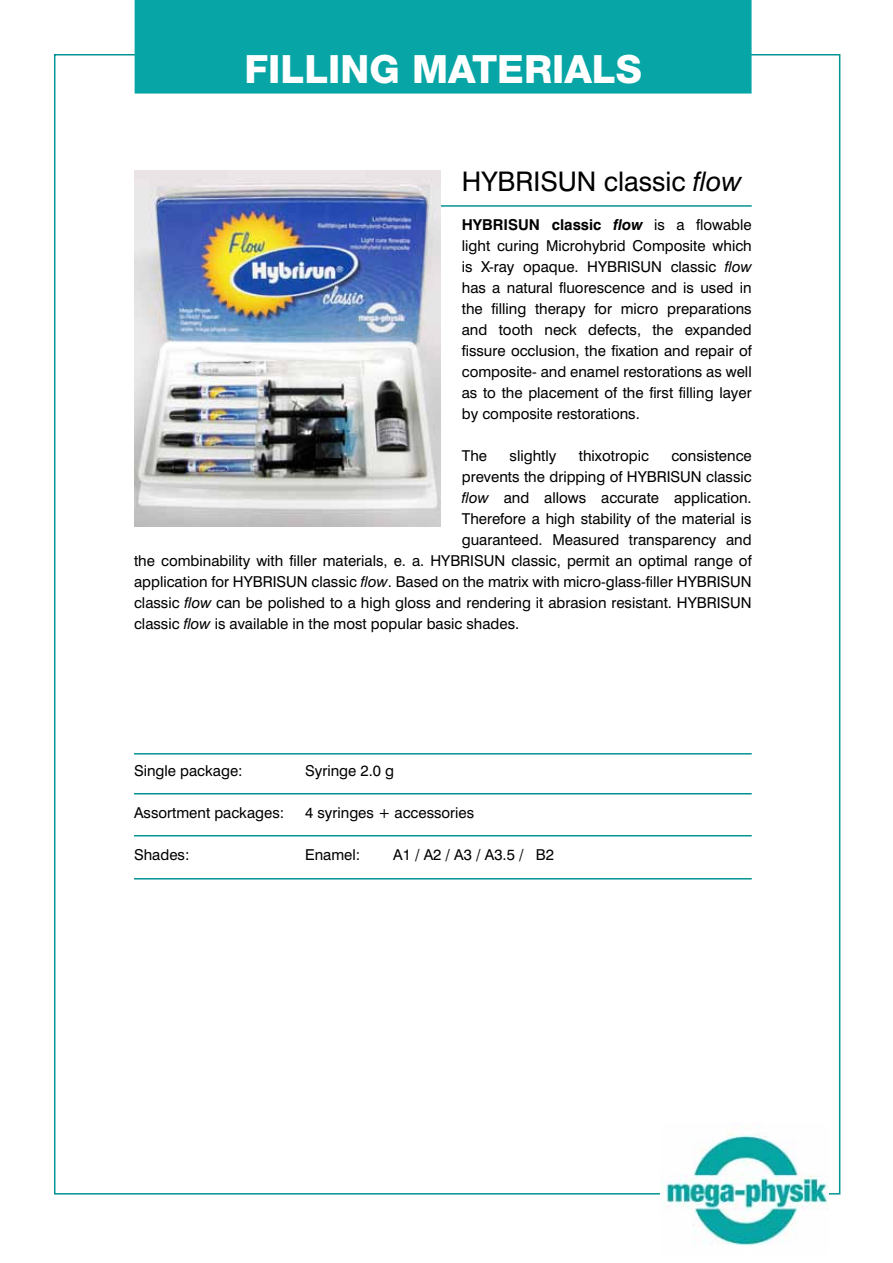
<style>
.page{position:relative;width:893px;height:1263px;background:#fff}
.page>*{position:absolute;margin:0;border:0;box-sizing:border-box;transform-origin:0 0}
.t1{font:800 39px "Helvetica Neue";color:#fff}
.t2{font:27px "Swiss 721 BT";color:#000}
.t3{font:15px/21px "Swiss 721 BT";color:#000;text-align:justify}
.s1{font-style:italic}
.s2{font-weight:700}
.s3{font-weight:700;font-style:italic}
</style>
<div class="page">
<div style="left:135px;top:0;width:617px;height:94px;background:#07a5a5"></div>
<img style="left:660px;top:1126px;width:168px;height:120px">
<hr style="left:134px;top:205px;width:618px;height:2px;background:#009492">
<hr style="left:134px;top:753px;width:618px;height:1px;background:#009492">
<img style="left:134px;top:170px;width:307px;height:357px">
<hr style="left:134px;top:793px;width:618px;height:1px;background:#009492">
<hr style="left:134px;top:835px;width:618px;height:1px;background:#009492">
<hr style="left:134px;top:878px;width:618px;height:1px;background:#009492">
<h1 class="t1" style="left:244px;top:46px;width:399px">FILLING MATERIALS</h1>
<h2 class="t2" style="left:462px;top:165px;width:281px">HYBRISUN classic <span class="s1">flow</span></h2>
<p class="t3" style="left:462px;top:214px;width:291px"><span class="s2">HYBRISUN classic</span> <span class="s3">flow</span> is a flowable light curing Microhybrid Composite which is X-ray opaque. HYBRISUN classic <span class="s1">flow </span>has a natural fluorescence and is used in the filling therapy for micro preparations and tooth neck defects, the expanded fissure occlusion, the fixation and repair of composite- and enamel restorations as well as to the placement of the first filling layer by composite restorations.</p>
<p class="t3" style="left:462px;top:445px;width:27px">The</p>
<p class="t3" style="left:510px;top:445px;width:48px">slightly</p>
<p class="t3" style="left:579px;top:445px;width:72px">thixotropic</p>
<p class="t3" style="left:671px;top:445px;width:82px">consistence</p>
<p class="t3" style="left:462px;top:466px;width:291px">prevents the dripping of HYBRISUN classic</p>
<p class="t3" style="left:462px;top:487px;width:291px"><span class="s1">flow</span> and allows accurate application.</p>
<p class="t3" style="left:462px;top:508px;width:291px">Therefore a high stability of the material is</p>
<p class="t3" style="left:462px;top:529px;width:291px">guaranteed. Measured transparency and</p>
<p class="t3" style="left:134px;top:550px;width:619px">the combinability with filler materials, e. a. HYBRISUN classic, permit an optimal range of</p>
<p class="t3" style="left:134px;top:571px;width:619px">application for HYBRISUN classic <span class="s1">flow</span>. Based on the matrix with micro-glass-filler HYBRISUN</p>
<p class="t3" style="left:134px;top:592px;width:619px">classic <span class="s1">flow</span> can be polished to a high gloss and rendering it abrasion resistant. HYBRISUN</p>
<p class="t3" style="left:134px;top:613px;width:387px">classic <span class="s1">flow</span> is available in the most popular basic shades.</p>
<p class="t3" style="left:134px;top:760px;width:110px">Single package:</p>
<p class="t3" style="left:305px;top:760px;width:90px">Syringe 2.0 g</p>
<p class="t3" style="left:134px;top:802px;width:152px">Assortment packages:</p>
<p class="t3" style="left:305px;top:802px;width:171px">4 syringes + accessories</p>
<p class="t3" style="left:134px;top:844px;width:57px">Shades:</p>
<p class="t3" style="left:305px;top:844px;width:57px">Enamel:</p>
<p class="t3" style="left:393px;top:844px;width:162px">A1 / A2 / A3 / A3.5 / B2</p>
</div>
